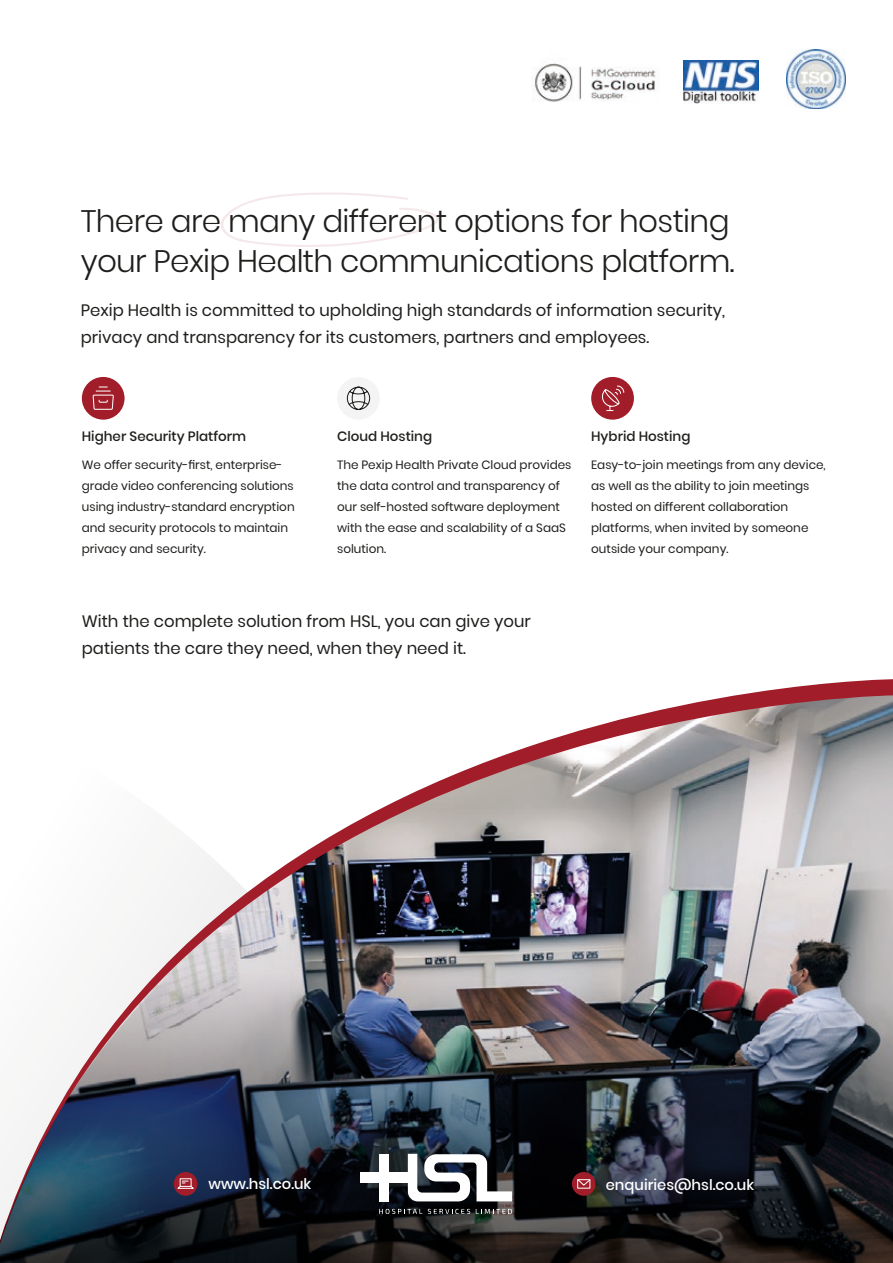
<style>
.page{position:relative;width:893px;height:1263px;background:#fff}
.page>*{position:absolute;margin:0;border:0;box-sizing:border-box;transform-origin:0 0}
.t1{font:300 31.05px/39.9px "Poppins";letter-spacing:-.02em;color:#1e1f1c}
.t2{font:16.5px/27px "Poppins";color:#1e1f1c}
.t3{font:500 14.7px "Poppins";color:#fff}
.t4{font:500 13.5px "Poppins";color:#1e1f1c}
.t5{font:12px/21px "Poppins";color:#1e1f1c}
</style>
<div class="page">
<div style="left:591px;top:377px;width:43px;height:43px;background:#a21d2a;border-radius:50%"></div>
<svg style="left:602px;top:385px;width:23px;height:27px"></svg>
<div style="left:337px;top:377px;width:43px;height:43px;background:#f4f4f4;border-radius:50%"></div>
<svg style="left:346px;top:386px;width:25px;height:24px"></svg>
<img style="left:684px;top:60px;width:74px;height:44px">
<img style="left:786px;top:50px;width:59px;height:58px">
<svg style="left:221px;top:192px;width:218px;height:55px"></svg>
<img style="left:604px;top:695px;width:289px;height:29px">
<img style="left:0;top:724px;width:893px;height:539px">
<svg style="left:572px;top:1172px;width:24px;height:24px"></svg>
<svg style="left:577px;top:1179px;width:14px;height:7px"></svg>
<svg style="left:174px;top:1172px;width:23px;height:24px"></svg>
<svg style="left:177px;top:1181px;width:17px;height:8px"></svg>
<div style="left:82px;top:377px;width:43px;height:43px;background:#a21d2a;border-radius:50%"></div>
<svg style="left:379px;top:1209px;width:43px;height:5px"></svg>
<svg style="left:428px;top:1209px;width:42px;height:5px"></svg>
<svg style="left:476px;top:1209px;width:36px;height:5px"></svg>
<div style="left:361px;top:1172px;width:56px;height:11px;background:#fff"></div>
<div style="left:379px;top:1154px;width:10px;height:47px;background:#fff"></div>
<svg style="left:408px;top:1154px;width:104px;height:47px"></svg>
<img style="left:534px;top:61px;width:122px;height:41px">
<svg style="left:92px;top:386px;width:22px;height:24px"></svg>
<h1 class="t1" style="left:81px;top:202px;width:655px">There are many different options for hosting your Pexip Health communications platform.</h1>
<h2 class="t2" style="left:81px;top:297px;width:646px">Pexip Health is committed to upholding high standards of information security, privacy and transparency for its customers, partners and employees.</h2>
<p class="t4" style="left:82px;top:428px;width:166px">Higher Security Platform</p>
<p class="t5" style="left:82px;top:455px;width:214px">We offer security-first, enterprise&shy;grade video conferencing solutions using industry-standard encryption and security protocols to maintain privacy and security.</p>
<p class="t5" style="left:591px;top:455px;width:236px">Easy-to-join meetings from any device, as well as the ability to join meetings hosted on different collaboration platforms, when invited by someone outside your company.</p>
<p class="t4" style="left:337px;top:428px;width:97px">Cloud Hosting</p>
<p class="t4" style="left:591px;top:428px;width:101px">Hybrid Hosting</p>
<p class="t5" style="left:337px;top:455px;width:236px">The Pexip Health Private Cloud provides the data control and transparency of our self-hosted software deployment with the ease and scalability of a SaaS solution.</p>
<h2 class="t2" style="left:82px;top:607px;width:451px">With the complete solution from HSL, you can give your patients the care they need, when they need it.</h2>
<p class="t3" style="left:208px;top:1176px;width:104px">www.hsl.co.uk</p>
<p class="t3" style="left:606px;top:1176px;width:150px">enquiries@hsl.co.uk</p>
</div>
